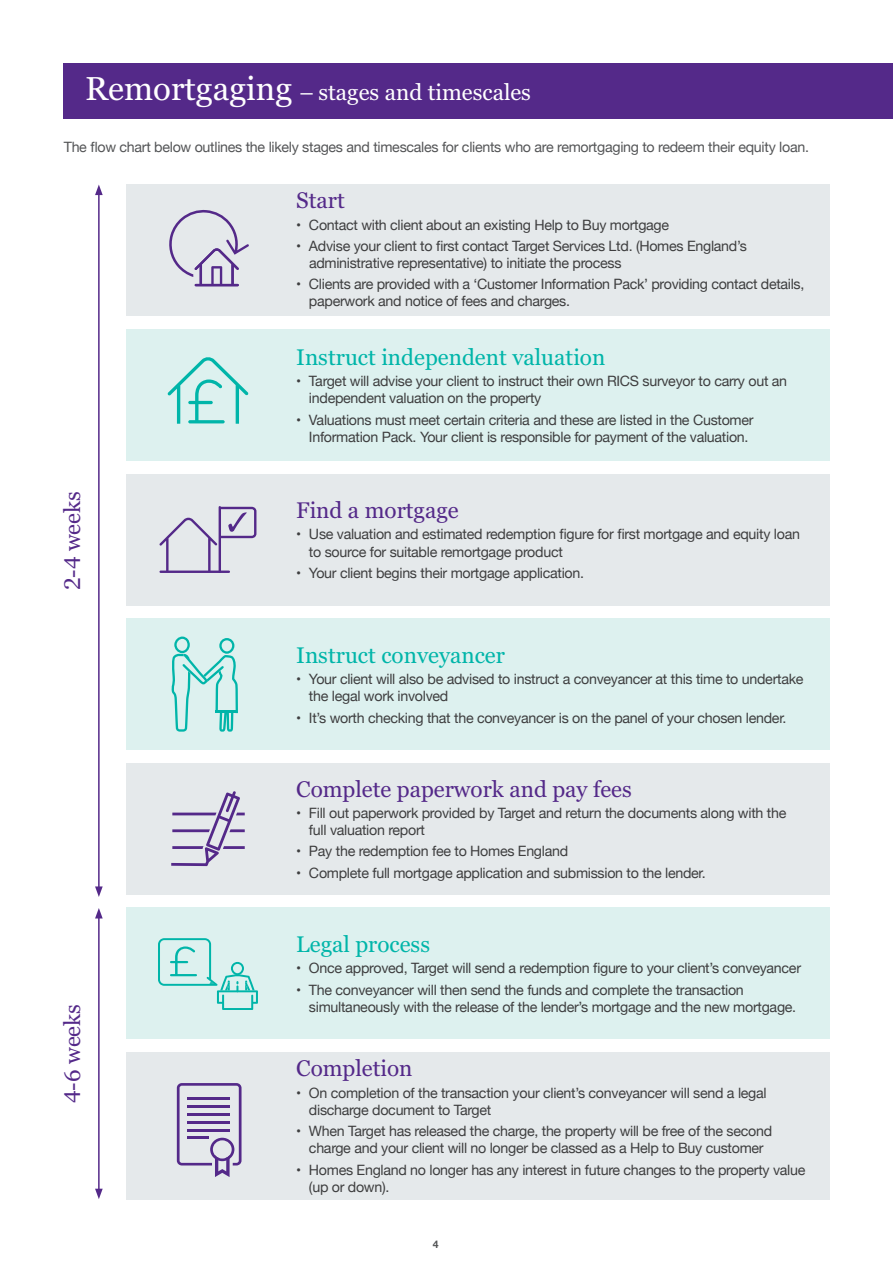
<style>
.page{position:relative;width:893px;height:1263px;background:#fff}
.page>*{position:absolute;margin:0;border:0;box-sizing:border-box;transform-origin:0 0}
.t1{font:22.5px "Georgia Pro";color:#542989}
.t2{font:22.5px "Georgia Pro";color:#00b5a9}
.t3{font:22.5px "Georgia Pro";color:#fff}
.t4{font:14.25px/17.1px "Helvetica Neue";letter-spacing:-.02em;color:#3e3e3f}
.t5{font:14.25px "Helvetica Neue";letter-spacing:-.02em;color:#545557}
.t6{font:700 10.5px "Helvetica Neue";color:#545557}
.s1{font-size:33px}
</style>
<div class="page">
<div style="left:64px;top:64px;width:829px;height:55px;background:#542989"></div>
<div style="left:126px;top:184px;width:703px;height:132px;background:#e5e9eb"></div>
<div style="left:126px;top:329px;width:703px;height:132px;background:#ddf1ef"></div>
<div style="left:126px;top:474px;width:703px;height:131px;background:#e5e9eb"></div>
<div style="left:126px;top:763px;width:703px;height:131px;background:#e5e9eb"></div>
<div style="left:126px;top:1052px;width:703px;height:147px;background:#e5e9eb"></div>
<div style="left:126px;top:907px;width:703px;height:132px;background:#ddf1ef"></div>
<div style="left:126px;top:618px;width:703px;height:132px;background:#ddf1ef"></div>
<svg style="left:169px;top:209px;width:80px;height:77px"></svg>
<svg style="left:168px;top:357px;width:80px;height:67px"></svg>
<svg style="left:171px;top:791px;width:74px;height:75px"></svg>
<svg style="left:177px;top:1083px;width:65px;height:94px"></svg>
<svg style="left:159px;top:506px;width:97px;height:67px"></svg>
<svg style="left:158px;top:938px;width:100px;height:72px"></svg>
<svg style="left:171px;top:636px;width:67px;height:96px"></svg>
<hr style="left:98px;top:193px;width:2px;height:696px;background:#542989">
<svg style="left:95px;top:185px;width:8px;height:10px"></svg>
<svg style="left:95px;top:886px;width:8px;height:11px"></svg>
<hr style="left:98px;top:916px;width:2px;height:275px;background:#542989">
<svg style="left:95px;top:908px;width:8px;height:10px"></svg>
<svg style="left:95px;top:1189px;width:8px;height:10px"></svg>
<hr style="left:215px;top:711px;width:22px;height:2px;background:#00b5a9">
<h1 class="t3" style="left:85px;top:80px;width:447px"><span class="s1">Remortgaging</span> – stages and timescales</h1>
<p class="t5" style="left:64px;top:137px;width:747px">The flow chart below outlines the likely stages and timescales for clients who are remortgaging to redeem their equity loan.</p>
<h1 class="t1" style="left:60px;top:590px;width:101px;rotate:-90deg">2-4 weeks</h1>
<h1 class="t1" style="left:60px;top:1103px;width:101px;rotate:-90deg">4-6 weeks</h1>
<h1 class="t1" style="left:296px;top:188px;width:50px">Start</h1>
<p class="t4" style="left:296px;top:217px;width:374px">• Contact with client about an existing Help to Buy mortgage</p>
<p class="t4" style="left:309px;top:238px;width:439px;text-indent:-13px">• Advise your client to first contact Target Services Ltd. (Homes England’s administrative representative) to initiate the process</p>
<p class="t4" style="left:309px;top:277px;width:497px;text-indent:-13px">• Clients are provided with a ‘Customer Information Pack’ providing contact details, paperwork and notice of fees and charges.</p>
<h1 class="t2" style="left:296px;top:344px;width:311px">Instruct independent valuation</h1>
<p class="t4" style="left:309px;top:373px;width:480px;text-indent:-13px">• Target will advise your client to instruct their own RICS surveyor to carry out an independent valuation on the property</p>
<p class="t4" style="left:296px;top:412px;width:459px;text-align:center">• Valuations must meet certain criteria and these are listed in the Customer<br>Information Pack. Your client is responsible for payment of the valuation.</p>
<h1 class="t1" style="left:296px;top:497px;width:164px">Find a mortgage</h1>
<p class="t4" style="left:309px;top:527px;width:492px;text-indent:-13px">• Use valuation and estimated redemption figure for first mortgage and equity loan to source for suitable remortgage product</p>
<p class="t4" style="left:296px;top:565px;width:289px">• Your client begins their mortgage application.</p>
<h1 class="t2" style="left:296px;top:642px;width:210px">Instruct conveyancer</h1>
<p class="t4" style="left:309px;top:671px;width:496px;text-indent:-13px">• Your client will also be advised to instruct a conveyancer at this time to undertake the legal work involved</p>
<p class="t4" style="left:296px;top:710px;width:492px">• It’s worth checking that the conveyancer is on the panel of your chosen lender.</p>
<h1 class="t1" style="left:296px;top:776px;width:337px">Complete paperwork and pay fees</h1>
<p class="t4" style="left:309px;top:805px;width:479px;text-indent:-13px">• Fill out paperwork provided by Target and return the documents along with the full valuation report</p>
<p class="t4" style="left:296px;top:844px;width:273px">• Pay the redemption fee to Homes England</p>
<p class="t4" style="left:296px;top:865px;width:411px">• Complete full mortgage application and submission to the lender.</p>
<h1 class="t2" style="left:296px;top:931px;width:135px">Legal process</h1>
<p class="t4" style="left:296px;top:960px;width:506px">• Once approved, Target will send a redemption figure to your client’s conveyancer</p>
<p class="t4" style="left:309px;top:982px;width:489px;text-indent:-13px">• The conveyancer will then send the funds and complete the transaction simultaneously with the release of the lender’s mortgage and the new mortgage.</p>
<h1 class="t1" style="left:296px;top:1056px;width:118px">Completion</h1>
<p class="t4" style="left:309px;top:1085px;width:459px;text-indent:-13px">• On completion of the transaction your client’s conveyancer will send a legal discharge document to Target</p>
<p class="t4" style="left:296px;top:1123px;width:477px;text-align:center">• When Target has released the charge, the property will be free of the second charge and your client will no longer be classed as a Help to Buy customer</p>
<p class="t4" style="left:309px;top:1162px;width:498px;text-indent:-13px">• Homes England no longer has any interest in future changes to the property value (up or down).</p>
<p class="t6" style="left:433px;top:1236px;width:7px">4</p>
</div>
